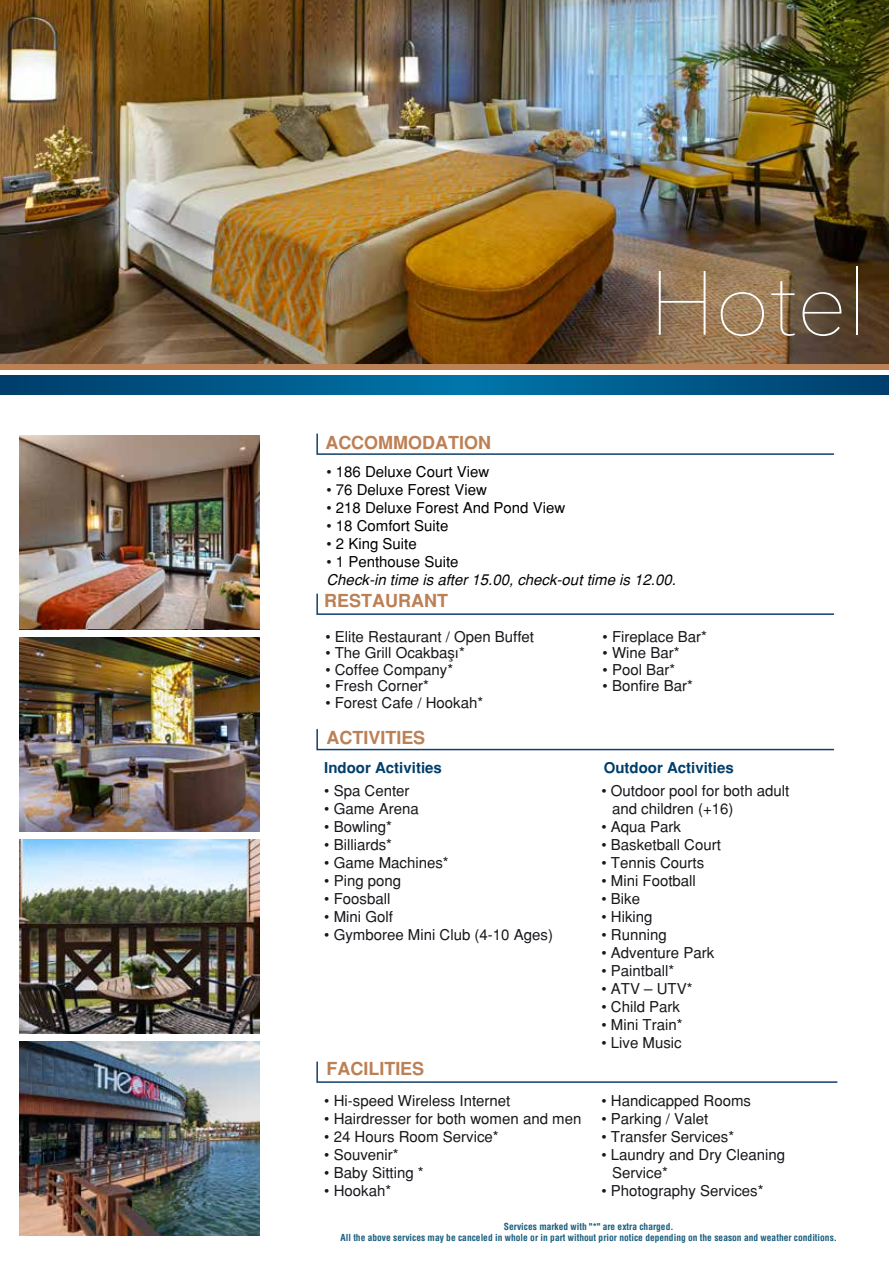
<style>
.page{position:relative;width:889px;height:1263px;background:#fff}
.page>*{position:absolute;margin:0;border:0;box-sizing:border-box;transform-origin:0 0}
.t1{font:200 90px "Avenir Next";color:#fff}
.t2{font:700 18px "Helvetica Tr";color:#bc8055}
.t3{font:15px/18px "Helvetica Normal Tr";color:#18171c}
.t4{font:15px "Helvetica Normal Tr";color:#000}
.t5{font:italic 15px "Helvetica Tr";color:#000}
.t6{font:700 15px "Helvetica Tr";color:#003e6b}
.t7{font:9.45px/11.4px "Helvetica Cond Bold Tr";color:#195e7e;text-align:center}
.s1{color:#18171c}
</style>
<div class="page">
<img style="left:19px;top:435px;width:240px;height:194px">
<svg style="left:316px;top:433px;width:518px;height:22px"></svg>
<svg style="left:316px;top:593px;width:518px;height:22px"></svg>
<img style="left:19px;top:1042px;width:240px;height:193px">
<img style="left:19px;top:638px;width:240px;height:193px">
<img style="left:19px;top:840px;width:240px;height:193px">
<img style="left:0;top:0;width:889px;height:364px">
<div style="left:0;top:364px;width:889px;height:23px;background:#bc8055"></div>
<div style="left:0;top:370px;width:889px;height:22px;background:linear-gradient(to right,#fff,#fff)"></div>
<svg style="left:0;top:376px;width:889px;height:18px;background:#005989"></svg>
<svg style="left:316px;top:729px;width:518px;height:22px"></svg>
<svg style="left:316px;top:1061px;width:522px;height:22px"></svg>
<p class="t2" style="left:325px;top:431px;width:167px">ACCOMMODATION</p>
<h1 class="t1" style="left:649px;top:227px;width:220px">Hotel</h1>
<p class="t4" style="left:326px;top:462px;width:164px"><span class="s1">•</span> 186 Deluxe Court View</p>
<p class="t4" style="left:326px;top:480px;width:162px"><span class="s1">•</span> 76 Deluxe Forest View</p>
<p class="t4" style="left:326px;top:498px;width:240px"><span class="s1">•</span> 218 Deluxe Forest And Pond View</p>
<p class="t4" style="left:326px;top:516px;width:123px"><span class="s1">•</span> 18 Comfort Suite</p>
<p class="t4" style="left:326px;top:534px;width:92px"><span class="s1">•</span> 2 King Suite</p>
<p class="t4" style="left:326px;top:552px;width:133px"><span class="s1">•</span> 1 Penthouse Suite</p>
<p class="t5" style="left:326px;top:570px;width:351px">Check-in time is after 15.00, check-out time is 12.00.</p>
<p class="t2" style="left:324px;top:590px;width:125px">RESTAURANT</p>
<p class="t3" style="left:325px;top:627px;width:210px">• Elite Restaurant / Open Buffet</p>
<p class="t3" style="left:325px;top:644px;width:141px">• The Grill Ocakbaşı*</p>
<p class="t3" style="left:325px;top:660px;width:129px">• Coffee Company*</p>
<p class="t3" style="left:325px;top:677px;width:105px">• Fresh Corner*</p>
<p class="t3" style="left:325px;top:693px;width:159px">• Forest Cafe / Hookah*</p>
<p class="t3" style="left:602px;top:627px;width:106px">• Fireplace Bar*</p>
<p class="t3" style="left:602px;top:644px;width:78px">• Wine Bar*</p>
<p class="t3" style="left:602px;top:660px;width:74px">• Pool Bar*</p>
<p class="t3" style="left:602px;top:677px;width:92px">• Bonfire Bar*</p>
<p class="t2" style="left:326px;top:727px;width:100px">ACTIVITIES</p>
<p class="t6" style="left:324px;top:759px;width:119px">Indoor Activities</p>
<p class="t6" style="left:603px;top:759px;width:132px">Outdoor Activities</p>
<p class="t3" style="left:324px;top:781px;width:87px">• Spa Center</p>
<p class="t3" style="left:324px;top:799px;width:96px">• Game Arena</p>
<p class="t3" style="left:324px;top:817px;width:69px">• Bowling*</p>
<p class="t3" style="left:324px;top:835px;width:69px">• Billiards*</p>
<p class="t3" style="left:324px;top:853px;width:126px">• Game Machines*</p>
<p class="t3" style="left:324px;top:871px;width:78px">• Ping pong</p>
<p class="t3" style="left:324px;top:889px;width:68px">• Foosball</p>
<p class="t3" style="left:324px;top:907px;width:70px">• Mini Golf</p>
<p class="t3" style="left:324px;top:925px;width:230px">• Gymboree Mini Club (4-10 Ages)</p>
<p class="t3" style="left:612px;top:781px;width:179px;text-indent:-11px">• Outdoor pool for both adult and children (+16)</p>
<p class="t3" style="left:601px;top:817px;width:81px">• Aqua Park</p>
<p class="t3" style="left:601px;top:835px;width:121px">• Basketball Court</p>
<p class="t3" style="left:601px;top:853px;width:104px">• Tennis Courts</p>
<p class="t3" style="left:601px;top:871px;width:96px">• Mini Football</p>
<p class="t3" style="left:601px;top:889px;width:40px">• Bike</p>
<p class="t3" style="left:601px;top:907px;width:53px">• Hiking</p>
<p class="t3" style="left:601px;top:925px;width:67px">• Running</p>
<p class="t3" style="left:601px;top:943px;width:114px">• Adventure Park</p>
<p class="t3" style="left:601px;top:961px;width:74px">• Paintball*</p>
<p class="t3" style="left:601px;top:979px;width:93px">• ATV – UTV*</p>
<p class="t3" style="left:601px;top:997px;width:80px">• Child Park</p>
<p class="t3" style="left:601px;top:1015px;width:83px">• Mini Train*</p>
<p class="t3" style="left:601px;top:1033px;width:82px">• Live Music</p>
<p class="t2" style="left:326px;top:1058px;width:99px">FACILITIES</p>
<p class="t3" style="left:324px;top:1091px;width:188px">• Hi-speed Wireless Internet</p>
<p class="t3" style="left:324px;top:1109px;width:259px">• Hairdresser for both women and men</p>
<p class="t3" style="left:324px;top:1127px;width:176px">• 24 Hours Room Service*</p>
<p class="t3" style="left:324px;top:1145px;width:76px">• Souvenir*</p>
<p class="t3" style="left:324px;top:1163px;width:101px">• Baby Sitting *</p>
<p class="t3" style="left:324px;top:1181px;width:68px">• Hookah*</p>
<p class="t3" style="left:601px;top:1091px;width:151px">• Handicapped Rooms</p>
<p class="t3" style="left:601px;top:1109px;width:108px">• Parking / Valet</p>
<p class="t3" style="left:601px;top:1127px;width:134px">• Transfer Services*</p>
<p class="t3" style="left:612px;top:1145px;width:175px;text-indent:-11px">• Laundry and Dry Cleaning<br>Service*</p>
<p class="t3" style="left:601px;top:1181px;width:163px">• Photography Services*</p>
<p class="t7" style="left:340px;top:1220px;width:498px">Services marked with "*" are extra charged.<br>All the above services may be canceled in whole or in part without prior notice depending on the season and weather conditions.</p>
</div>
